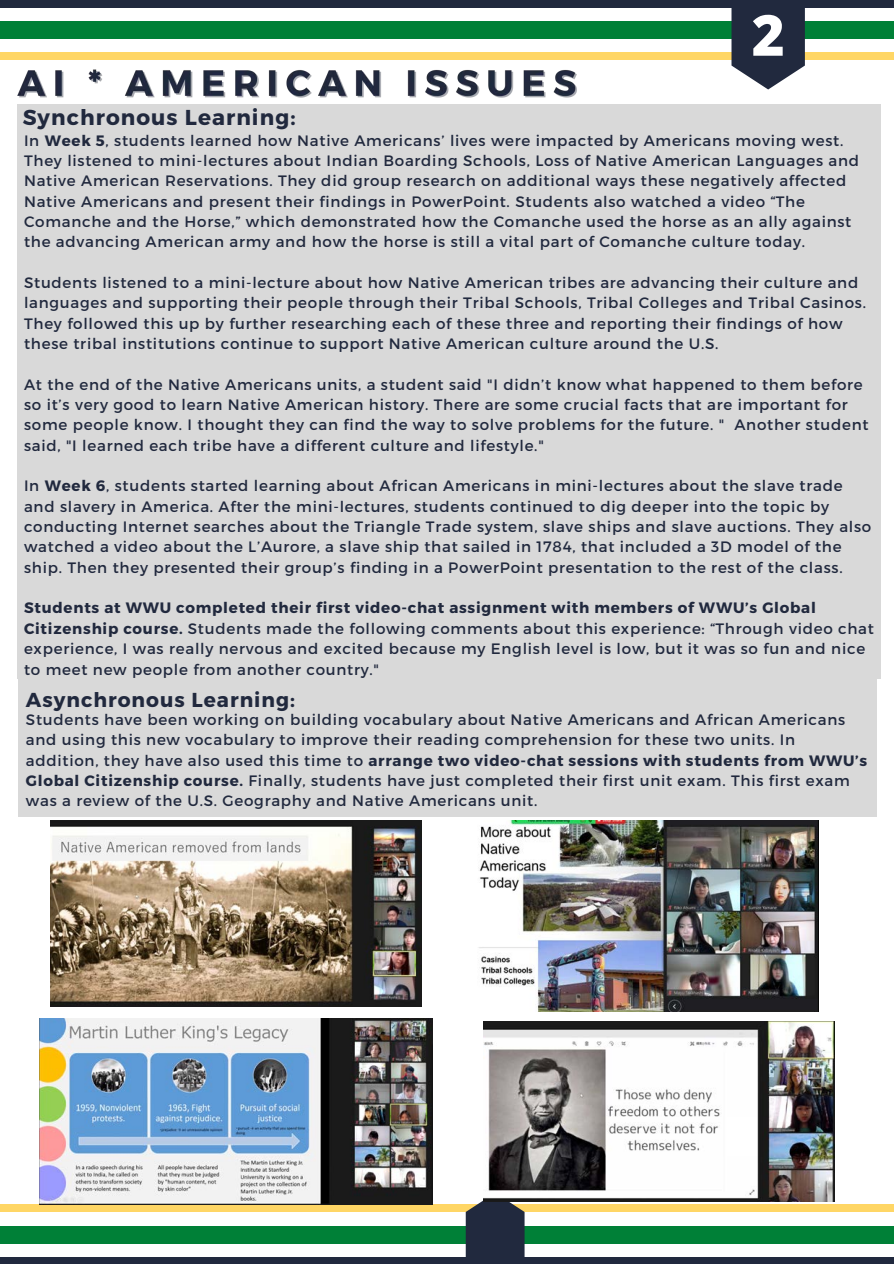
<style>
.page{position:relative;width:894px;height:1264px;background:#fff}
.page>*{position:absolute;margin:0;border:0;box-sizing:border-box;transform-origin:0 0}
.t1{font:800 56.55px "Open Sans";color:#fff}
.t2{font:700 21.6px "Montserrat";letter-spacing:.05em;color:#21293e}
.t3{font:700 20.25px "Montserrat";letter-spacing:.05em;color:#21293e}
.t4{font:15px/20.4px "Montserrat";letter-spacing:.05em;color:#21293e}
.s1{font-weight:700}
</style>
<div class="page">
<div style="left:0;top:1257px;width:893px;height:6px;background:#21293e"></div>
<div style="left:0;top:1204px;width:893px;height:7px;background:#ffd665"></div>
<div style="left:0;top:1225px;width:893px;height:18px;background:#008037"></div>
<div style="left:0;top:0;width:893px;height:7px;background:#21293e"></div>
<div style="left:0;top:53px;width:893px;height:7px;background:#ffd665"></div>
<div style="left:0;top:21px;width:893px;height:18px;background:#008037"></div>
<div style="left:731px;top:7px;width:73px;height:52px;background:#21293e"></div>
<svg style="left:465px;top:1200px;width:59px;height:57px;background:#2e3545"></svg>
<div style="left:18px;top:105px;width:862px;height:573px;background:#d9d9d9"></div>
<div style="left:18px;top:677px;width:858px;height:139px;background:#d9d9d9"></div>
<img style="left:50px;top:820px;width:371px;height:186px">
<img style="left:483px;top:1021px;width:351px;height:180px">
<img style="left:39px;top:1018px;width:393px;height:185px">
<img style="left:478px;top:820px;width:340px;height:191px">
<img style="left:17px;top:59px;width:788px;height:39px">
<p class="t1" style="left:751px;top:-5px;width:35px">2</p>
<p class="t2" style="left:23px;top:103px;width:274px">Synchronous Learning:</p>
<p class="t4" style="left:24px;top:129px;width:836px">In <span class="s1">Week 5</span>, students learned how Native Americans’ lives were impacted by Americans moving west.<br>They listened to mini-lectures about Indian Boarding Schools, Loss of Native American Languages and Native American Reservations. They did group research on additional ways these negatively affected Native Americans and present their findings in PowerPoint. Students also watched a video “The Comanche and the Horse,” which demonstrated how the Comanche used the horse as an ally against the advancing American army and how the horse is still a vital part of Comanche culture today.</p>
<p class="t4" style="left:24px;top:272px;width:843px">Students listened to a mini-lecture about how Native American tribes are advancing their culture and languages and supporting their people through their Tribal Schools, Tribal Colleges and Tribal Casinos.<br>They followed this up by further researching each of these three and reporting their findings of how these tribal institutions continue to support Native American culture around the U.S.</p>
<p class="t4" style="left:24px;top:373px;width:845px">At the end of the Native Americans units, a student said "I didn’t know what happened to them before so it’s very good to learn Native American history. There are some crucial facts that are important for some people know. I thought they can find the way to solve problems for the future. " Another student said, "I learned each tribe have a different culture and lifestyle."</p>
<p class="t4" style="left:24px;top:475px;width:848px">In <span class="s1">Week 6</span>, students started learning about African Americans in mini-lectures about the slave trade and slavery in America. After the mini-lectures, students continued to dig deeper into the topic by conducting Internet searches about the Triangle Trade system, slave ships and slave auctions. They also watched a video about the L’Aurore, a slave ship that sailed in 1784, that included a 3D model of the ship. Then they presented their group’s finding in a PowerPoint presentation to the rest of the class.</p>
<p class="t4" style="left:24px;top:597px;width:851px"><span class="s1">Students at WWU completed their first video-chat assignment with members of WWU’s Global Citizenship course.</span> Students made the following comments about this experience: “Through video chat experience, I was really nervous and excited because my English level is low, but it was so fun and nice to meet new people from another country."</p>
<p class="t3" style="left:26px;top:686px;width:270px">Asynchronous Learning:</p>
<p class="t4" style="left:26px;top:709px;width:842px">Students have been working on building vocabulary about Native Americans and African Americans and using this new vocabulary to improve their reading comprehension for these two units. In addition, they have also used this time to <span class="s1">arrange two video-chat sessions with students from WWU’s Global Citizenship course.</span> Finally, students have just completed their first unit exam. This first exam was a review of the U.S. Geography and Native Americans unit.</p>
</div>
